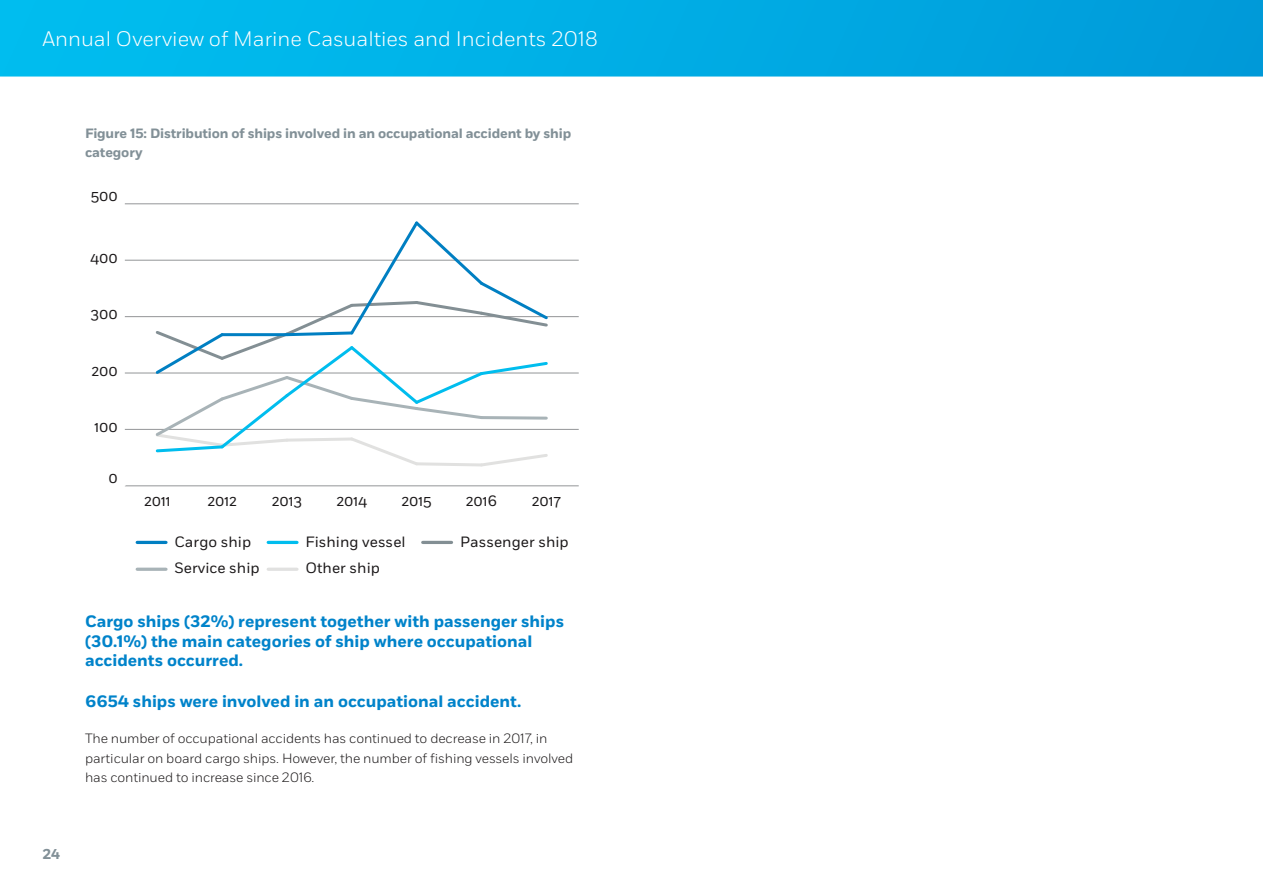
<style>
.page{position:relative;width:1263px;height:893px;background:#fff}
.page>*{position:absolute;margin:0;border:0;box-sizing:border-box;transform-origin:0 0}
.t1{font:300 21px "Fort";color:#fff}
.t2{font:700 16.5px/19.5px "Fort";color:#0083ca}
.t3{font:15px/26.8px "Fort";color:#1b1819}
.t4{font:700 14.25px "Fort";color:#829097}
.t5{font:300 13.5px/19.5px "Fort";letter-spacing:-.01em;color:#1b1819}
.t6{font:700 13.5px/19.5px "Fort";letter-spacing:-.01em;color:#829097}
</style>
<div class="page">
<svg style="left:0;top:0;width:1263px;height:77px;background:#01ade4"></svg>
<hr style="left:125px;top:485px;width:454px;height:1px;background:#9b9d9f">
<hr style="left:125px;top:429px;width:454px;height:1px;background:#9b9d9f">
<hr style="left:125px;top:372px;width:454px;height:2px;background:#9b9d9f">
<hr style="left:125px;top:316px;width:454px;height:1px;background:#9b9d9f">
<hr style="left:125px;top:260px;width:454px;height:1px;background:#9b9d9f">
<hr style="left:125px;top:203px;width:454px;height:1px;background:#9b9d9f">
<svg style="left:153px;top:221px;width:397px;height:246px"></svg>
<hr style="left:137px;top:541px;width:29px;height:3px;background:#007fc2">
<hr style="left:423px;top:541px;width:28px;height:3px;background:#838f94">
<hr style="left:137px;top:568px;width:29px;height:3px;background:#a8b3b7">
<hr style="left:268px;top:541px;width:29px;height:3px;background:#00bdee">
<hr style="left:268px;top:568px;width:29px;height:3px;background:#e1e1e0">
<h1 class="t1" style="left:43px;top:26px;width:557px">Annual Overview of Marine Casualties and Incidents 2018</h1>
<p class="t6" style="left:85px;top:124px;width:488px">Figure 15: Distribution of ships involved in an occupational accident by ship category</p>
<p class="t3" style="left:91px;top:183px;width:29px">500</p>
<p class="t3" style="left:90px;top:245px;width:29px">400</p>
<p class="t3" style="left:90px;top:301px;width:29px">300</p>
<p class="t3" style="left:91px;top:357px;width:28px">200</p>
<p class="t3" style="left:95px;top:414px;width:25px">100</p>
<p class="t3" style="left:108px;top:465px;width:11px">0</p>
<p class="t3" style="left:144px;top:488px;width:28px">2011</p>
<p class="t3" style="left:207px;top:488px;width:31px">2012</p>
<p class="t3" style="left:272px;top:488px;width:32px">2013</p>
<p class="t3" style="left:336px;top:488px;width:32px">2014</p>
<p class="t3" style="left:402px;top:488px;width:32px">2015</p>
<p class="t3" style="left:466px;top:488px;width:33px">2016</p>
<p class="t3" style="left:532px;top:488px;width:30px">2017</p>
<p class="t3" style="left:174px;top:528px;width:78px">Cargo ship</p>
<p class="t3" style="left:460px;top:528px;width:110px">Passenger ship</p>
<p class="t3" style="left:174px;top:555px;width:87px">Service ship</p>
<p class="t3" style="left:305px;top:528px;width:102px">Fishing vessel<br>Other ship</p>
<p class="t2" style="left:85px;top:612px;width:480px">Cargo ships (32%) represent together with passenger ships (30.1%) the main categories of ship where occupational accidents occurred.</p>
<p class="t2" style="left:85px;top:692px;width:438px">6654 ships were involved in an occupational accident.</p>
<p class="t5" style="left:85px;top:729px;width:490px">The number of occupational accidents has continued to decrease in 2017, in particular on board cargo ships. However, the number of fishing vessels involved has continued to increase since 2016.</p>
<p class="t4" style="left:43px;top:845px;width:19px">24</p>
</div>
